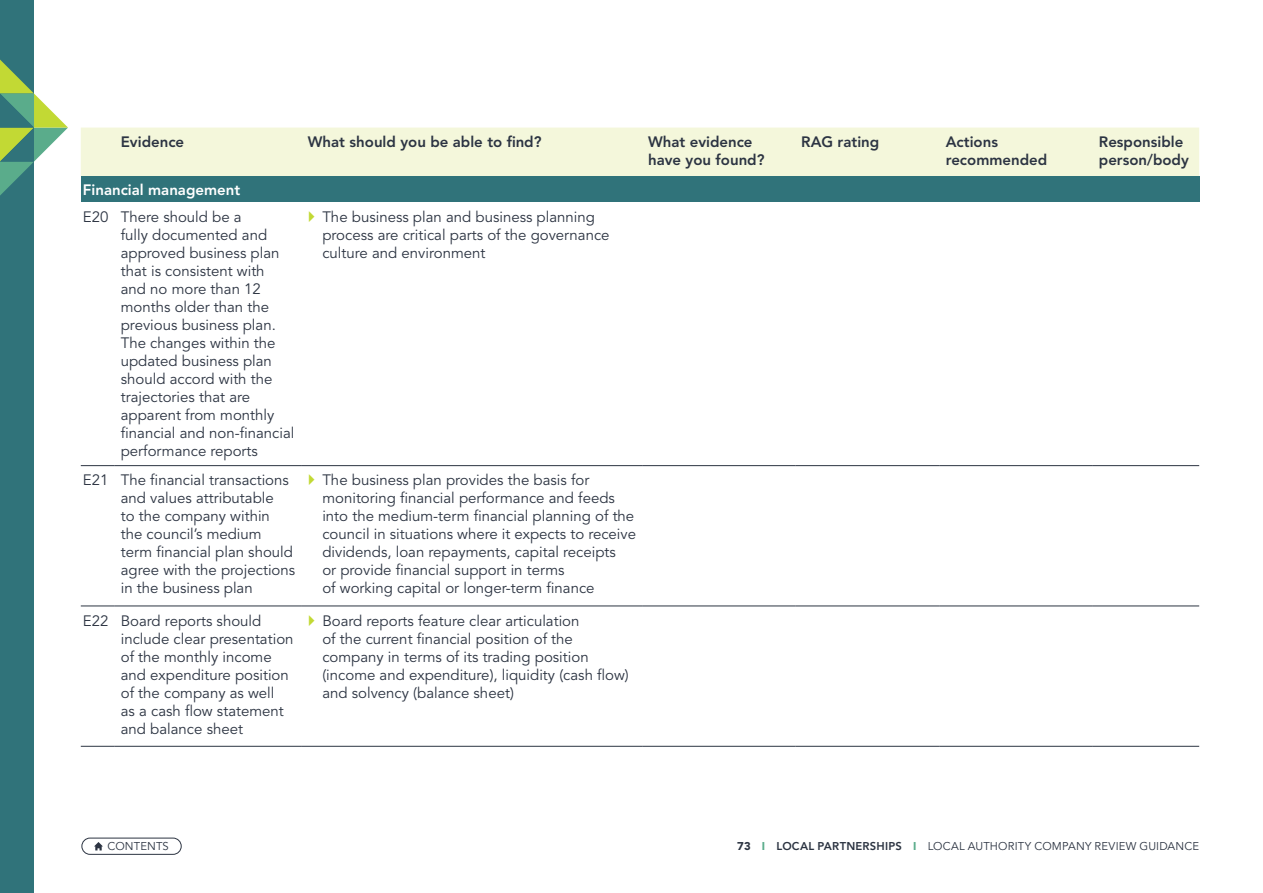
<style>
.page{position:relative;width:1263px;height:893px;background:#fff}
.page>*{position:absolute;margin:0;border:0;box-sizing:border-box;transform-origin:0 0}
.Table_reg{font:15px/18px "Avenir LT Std";color:#2c3442}
.Table_bold{font:800 15px/18px "Avenir LT Std";color:#2c3442}
.Text_bold_white{font:800 15px "Avenir LT Std";color:#fff}
.t1{font:11.25px "Avenir LT Std";letter-spacing:.015em;color:#2c3442}
.s1{font-weight:900}
.s2{font-weight:900;color:#5aac8b}
.s3{font-weight:800}
</style>
<div class="page">
<div style="left:0;top:0;width:34px;height:893px;background:#30737a"></div>
<svg style="left:0;top:60px;width:68px;height:135px"></svg>
<div style="left:81px;top:838px;width:101px;height:17px;border:1px solid #2c3442;border-radius:8px"></div>
<svg style="left:94px;top:842px;width:9px;height:8px"></svg>
<div style="left:81px;top:128px;width:1118px;height:48px;background:#f4f7db"></div>
<div style="left:81px;top:176px;width:1118px;height:26px;background:#30737a"></div>
<hr style="left:115px;top:465px;width:187px;height:1px;background:#2c3442">
<hr style="left:302px;top:465px;width:340px;height:1px;background:#2c3442">
<hr style="left:642px;top:465px;width:153px;height:1px;background:#2c3442">
<hr style="left:795px;top:465px;width:145px;height:1px;background:#2c3442">
<hr style="left:940px;top:465px;width:153px;height:1px;background:#2c3442">
<hr style="left:1093px;top:465px;width:106px;height:1px;background:#2c3442">
<hr style="left:115px;top:606px;width:187px;height:1px;background:#2c3442">
<hr style="left:302px;top:606px;width:340px;height:1px;background:#2c3442">
<hr style="left:642px;top:606px;width:153px;height:1px;background:#2c3442">
<hr style="left:795px;top:606px;width:145px;height:1px;background:#2c3442">
<hr style="left:940px;top:606px;width:153px;height:1px;background:#2c3442">
<hr style="left:1093px;top:606px;width:106px;height:1px;background:#2c3442">
<hr style="left:115px;top:746px;width:187px;height:1px;background:#2c3442">
<hr style="left:302px;top:746px;width:340px;height:1px;background:#2c3442">
<hr style="left:642px;top:746px;width:153px;height:1px;background:#2c3442">
<hr style="left:795px;top:746px;width:145px;height:1px;background:#2c3442">
<hr style="left:940px;top:746px;width:153px;height:1px;background:#2c3442">
<hr style="left:1093px;top:746px;width:106px;height:1px;background:#2c3442">
<hr style="left:81px;top:465px;width:34px;height:1px;background:#2c3442">
<hr style="left:81px;top:606px;width:34px;height:1px;background:#2c3442">
<hr style="left:81px;top:746px;width:34px;height:1px;background:#2c3442">
<p class="Table_bold" style="left:121px;top:133px;width:65px">Evidence</p>
<p class="Table_bold" style="left:308px;top:133px;width:235px">What should you be able to find?</p>
<p class="Table_bold" style="left:648px;top:133px;width:118px">What evidence have you found?</p>
<p class="Table_bold" style="left:801px;top:133px;width:80px">RAG rating</p>
<p class="Table_bold" style="left:946px;top:133px;width:103px">Actions recommended</p>
<p class="Table_bold" style="left:1099px;top:133px;width:91px">Responsible person/body</p>
<p class="Text_bold_white" style="left:83px;top:181px;width:159px">Financial management</p>
<p class="Table_reg" style="left:83px;top:208px;width:27px">E20</p>
<p class="Table_reg" style="left:121px;top:208px;width:175px">There should be a<br>fully documented and approved business plan that is consistent with<br>and no more than 12 months older than the previous business plan.<br>The changes within the updated business plan should accord with the trajectories that are apparent from monthly financial and non-financial performance reports</p>
<p class="Table_reg" style="left:322px;top:208px;width:289px">The business plan and business planning process are critical parts of the governance culture and environment</p>
<p class="Table_reg" style="left:83px;top:472px;width:27px">E21</p>
<p class="Table_reg" style="left:121px;top:472px;width:176px">The financial transactions and values attributable<br>to the company within the council’s medium term financial plan should agree with the projections in the business plan</p>
<p class="Table_reg" style="left:322px;top:472px;width:315px">The business plan provides the basis for monitoring financial performance and feeds into the medium-term financial planning of the council in situations where it expects to receive dividends, loan repayments, capital receipts<br>or provide financial support in terms<br>of working capital or longer-term finance</p>
<p class="Table_reg" style="left:83px;top:612px;width:27px">E22</p>
<p class="Table_reg" style="left:121px;top:612px;width:174px">Board reports should include clear presentation of the monthly income and expenditure position of the company as well<br>as a cash flow statement and balance sheet</p>
<p class="Table_reg" style="left:322px;top:612px;width:308px">Board reports feature clear articulation<br>of the current financial position of the company in terms of its trading position (income and expenditure), liquidity (cash flow) and solvency (balance sheet)</p>
<p class="t1" style="left:107px;top:840px;width:63px">CONTENTS</p>
<p class="t1" style="left:737px;top:840px;width:463px"><span class="s1">73</span> <span class="s2">I</span> <span class="s3">LOCAL PARTNERSHIPS</span> <span class="s2">I</span> LOCAL AUTHORITY COMPANY REVIEW GUIDANCE</p>
</div>
